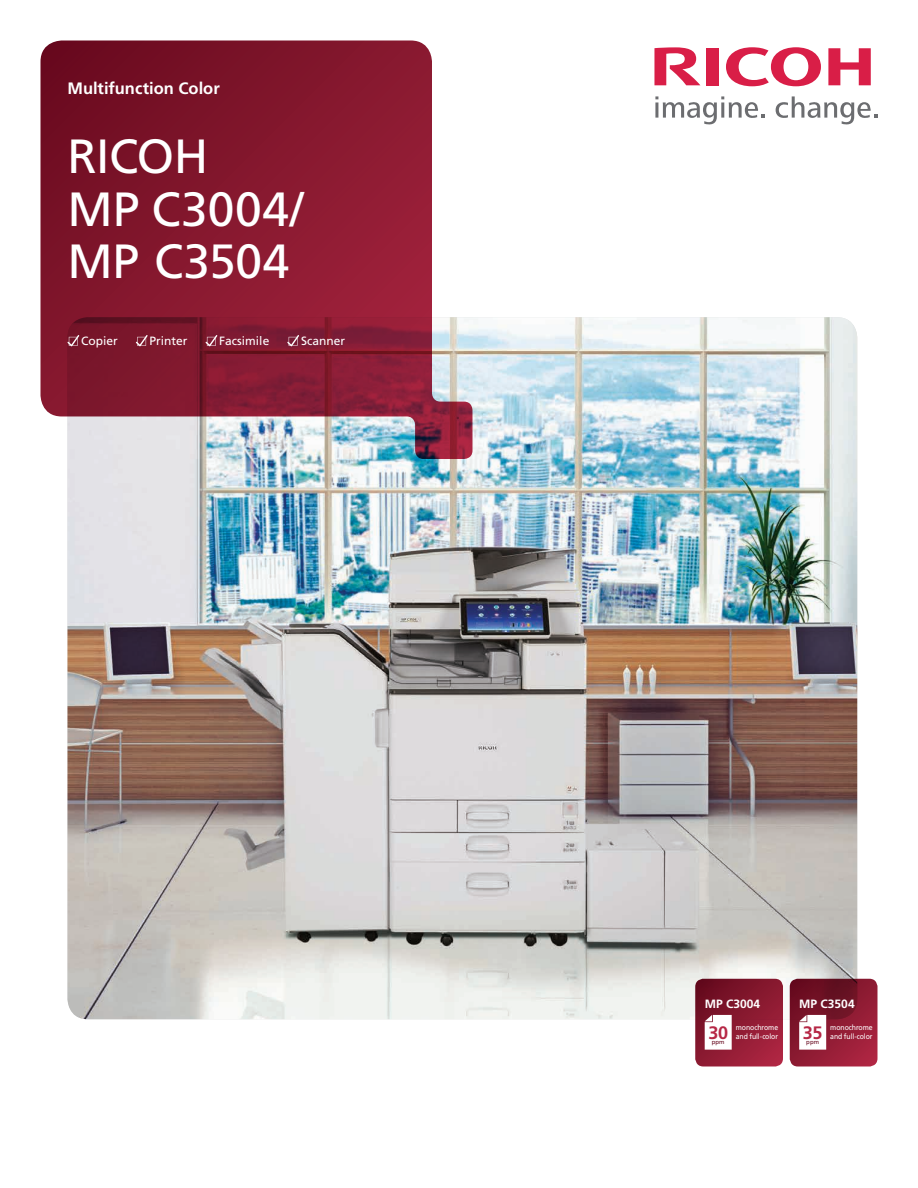
<style>
.page{position:relative;width:918px;height:1188px;background:#fff}
.page>*{position:absolute;margin:0;border:0;box-sizing:border-box;transform-origin:0 0}
.t1{font:48px/52.5px "Frutiger LT Std";letter-spacing:-.005em;color:#fff}
.t2{font:700 18px "Frutiger LT Std";color:#b62846}
.t3{font:700 16.5px "Frutiger LT Std";color:#fff}
.t4{font:12px "Frutiger LT Std";color:#fff}
.t5{font:700 12px "Frutiger LT Std";color:#fff}
.t6{font:7.5px/8.2px "Frutiger LT Std";letter-spacing:-.01em;color:#fff;scale:.92 1}
.t7{font:6px "Frutiger LT Std";letter-spacing:.01em;color:#65061c}
</style>
<div class="page">
<img style="left:68px;top:317px;width:789px;height:702px">
<svg style="left:40px;top:40px;width:432px;height:419px;background:#943c4f"></svg>
<svg style="left:790px;top:979px;width:88px;height:87px;background:#871a30"></svg>
<svg style="left:695px;top:979px;width:88px;height:87px;background:#8b1a31"></svg>
<svg style="left:799px;top:1015px;width:27px;height:35px"></svg>
<svg style="left:705px;top:1015px;width:27px;height:35px"></svg>
<svg style="left:68px;top:335px;width:11px;height:11px"></svg>
<svg style="left:136px;top:335px;width:12px;height:11px"></svg>
<svg style="left:206px;top:335px;width:11px;height:11px"></svg>
<svg style="left:287px;top:335px;width:12px;height:11px"></svg>
<svg style="left:726px;top:47px;width:95px;height:39px"></svg>
<svg style="left:828px;top:48px;width:43px;height:37px"></svg>
<div style="left:706px;top:48px;width:13px;height:37px;background:#d91e47"></div>
<svg style="left:654px;top:47px;width:46px;height:38px"></svg>
<svg style="left:655px;top:96px;width:110px;height:29px"></svg>
<svg style="left:776px;top:96px;width:102px;height:29px"></svg>
<h3 class="t3" style="left:68px;top:78px;width:154px">Multifunction Color</h3>
<h1 class="t1" style="left:68px;top:131px;width:238px">RICOH<br>MP C3004/<br>MP C3504</h1>
<h3 class="t4" style="left:81px;top:334px;width:38px">Copier</h3>
<h3 class="t4" style="left:150px;top:334px;width:40px">Printer</h3>
<h3 class="t4" style="left:219px;top:334px;width:52px">Facsimile</h3>
<h3 class="t4" style="left:301px;top:334px;width:46px">Scanner</h3>
<h3 class="t5" style="left:705px;top:997px;width:57px">MP C3004</h3>
<h3 class="t5" style="left:799px;top:997px;width:57px">MP C3504</h3>
<p class="t7" style="left:712px;top:1039px;width:14px">ppm</p>
<p class="t7" style="left:806px;top:1039px;width:14px">ppm</p>
<p class="t6" style="left:736px;top:1024px;width:48px">monochrome</p>
<p class="t6" style="left:830px;top:1024px;width:48px">monochrome and full-color</p>
<h2 class="t2" style="left:708px;top:1022px;width:21px">30</h2>
<p class="t6" style="left:736px;top:1032px;width:48px">and full-color</p>
<h2 class="t2" style="left:803px;top:1022px;width:21px">35</h2>
</div>
